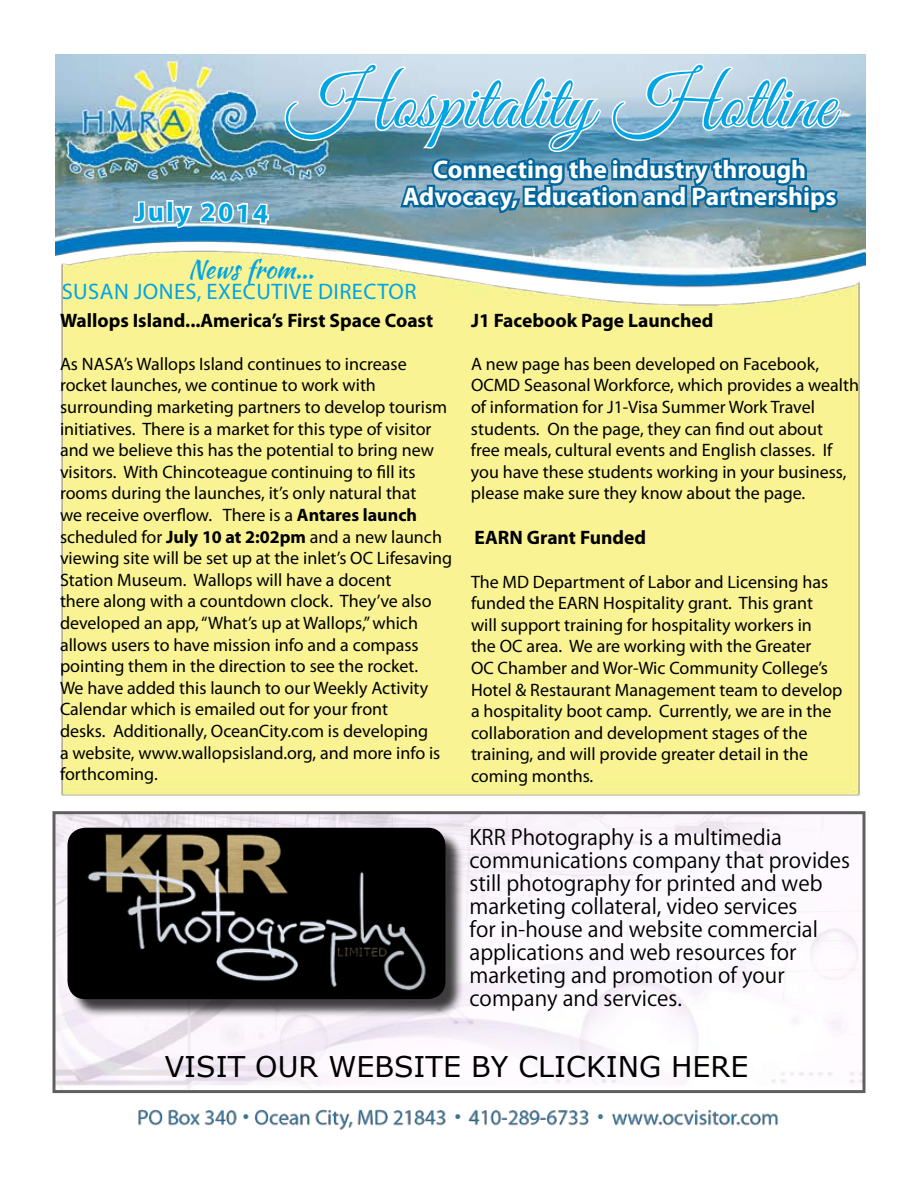
<style>
.page{position:relative;width:918px;height:1188px;background:#fff}
.page>*{position:absolute;margin:0;border:0;box-sizing:border-box;transform-origin:0 0}
.t1{font:76.5px "Great Vibes";color:#00a5e3}
.t2{font:28.5px "Verdana";color:#000}
.t3{font:700 27px "Myriad Pro";color:#00a5e3}
.t4{font:700 25.5px/27px "Myriad Pro";color:#fff;text-align:center}
.t5{font:25.5px "Kaushan Script";color:#00a5e3}
.t6{font:22.5px "Myriad Pro";letter-spacing:.02em;color:#00a5e3}
.t7{font:21px/23.1px "Koz Go Pro";color:#000}
.t8{font:700 19.5px "Myriad Pro";color:#000}
.t9{font:18px/21.6px "Myriad Pro";color:#000}
.s1{font-weight:700}
</style>
<div class="page">
<img style="left:55px;top:54px;width:810px;height:1076px">
<svg style="left:284px;top:62px;width:559px;height:221px"></svg>
<div style="left:166px;top:200px;width:8px;height:22px;border:3px solid #fff"></div>
<img style="left:56px;top:815px;width:806px;height:274px">
<div style="left:70px;top:830px;width:400px;height:194px;background:#000;opacity:.75"></div>
<img style="left:68px;top:828px;width:378px;height:171px">
<svg style="left:131px;top:200px;width:34px;height:440px"></svg>
<svg style="left:173px;top:200px;width:98px;height:30px"></svg>
<h3 class="t3" style="left:166px;top:194px;width:25px">ly</h3>
<h1 class="t1" style="left:286px;top:61px;width:549px">Hospitality Hotline</h1>
<h3 class="t4" style="left:403px;top:155px;width:435px">Connecting the industry through<br>Advocacy, Education and Partnerships</h3>
<h3 class="t5" style="left:188px;top:250px;width:128px">News from...</h3>
<p class="t6" style="left:62px;top:278px;width:304px">Susan Jones, Executive DIRECTO</p>
<p class="t6" style="left:405px;top:278px;width:14px">R</p>
<p class="t8" style="left:60px;top:307px;width:375px">Wallops Island...America’s First Space Coast</p>
<p class="t9" style="left:60px;top:353px;width:394px">As NASA’s Wallops Island continues to increase rocket launches, we continue to work with surrounding marketing partners to develop tourism initiatives. There is a market for this type of visitor and we believe this has the potential to bring new visitors. With Chincoteague continuing to fill its rooms during the launches, it’s only natural that<br>we receive overflow. There is a <span class="s1">Antares launch </span>scheduled for <span class="s1">July 10 at 2:02pm</span> and a new launch viewing site will be set up at the inlet’s OC Lifesaving Station Museum. Wallops will have a docent<br>there along with a countdown clock. They’ve also developed an app, “What’s up at Wallops,” which allows users to have mission info and a compass pointing them in the direction to see the rocket.<br>We have added this launch to our Weekly Activity Calendar which is emailed out for your front<br>desks. Additionally, OceanCity.com is developing<br>a website, www.wallopsisland.org, and more info is forthcoming.</p>
<p class="t8" style="left:471px;top:307px;width:244px">J1 Facebook Page Launched</p>
<p class="t9" style="left:471px;top:353px;width:390px">A new page has been developed on Facebook, OCMD Seasonal Workforce, which provides a wealth of information for J1-Visa Summer Work Travel students. On the page, they can find out about<br>free meals, cultural events and English classes. If you have these students working in your business, please make sure they know about the page.</p>
<p class="t8" style="left:475px;top:525px;width:173px">EARN Grant Funded</p>
<p class="t9" style="left:471px;top:571px;width:373px">The MD Department of Labor and Licensing has funded the EARN Hospitality grant. This grant will support training for hospitality workers in<br>the OC area. We are working with the Greater<br>OC Chamber and Wor-Wic Community College’s Hotel &amp; Restaurant Management team to develop a hospitality boot camp. Currently, we are in the collaboration and development stages of the training, and will provide greater detail in the coming months.</p>
<p class="t7" style="left:470px;top:826px;width:382px">KRR Photography is a multimedia communications company that provides still photography for printed and web marketing collateral, video services<br>for in-house and website commercial applications and web resources for marketing and promotion of your company and services.</p>
<h2 class="t2" style="left:165px;top:1048px;width:585px">VISIT OUR WEBSITE BY CLICKING HERE</h2>
</div>
